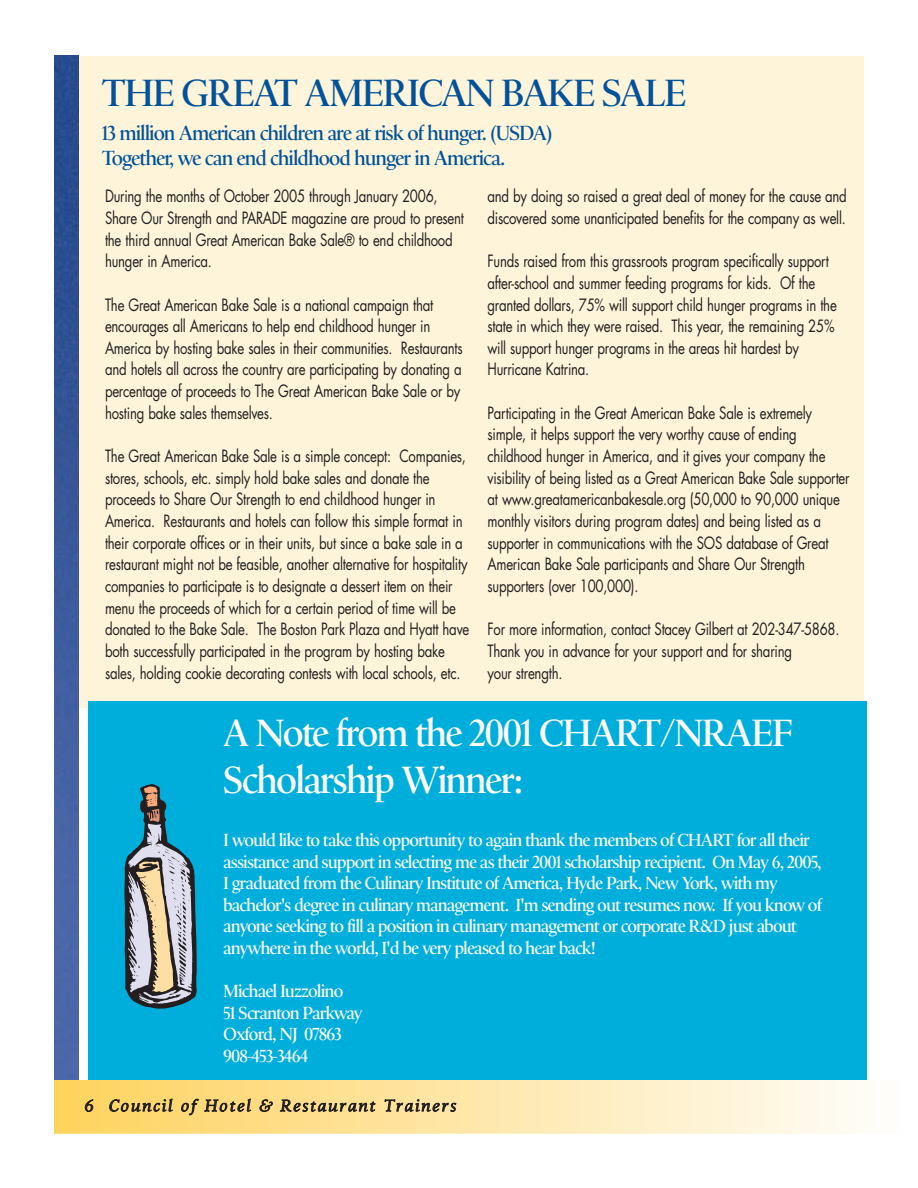
<style>
.page{position:relative;width:918px;height:1188px;background:#fff}
.page>*{position:absolute;margin:0;border:0;box-sizing:border-box;transform-origin:0 0}
.t1{font:600 39px/46.8px "Nicholas";letter-spacing:-.015em;color:#fff}
.t2{font:600 39px "Nicholas";letter-spacing:-.015em;color:#01529a}
.t3{font:600 21px/25.2px "Nicholas";letter-spacing:-.015em;color:#01529a}
.t4{font:600 18px/21.6px "Nicholas";letter-spacing:-.015em;color:#fff}
.t5{font:16.5px/21.6px "Futura";letter-spacing:-.02em;color:#231f20;scale:.8 1}
.t6{font:italic 16.5px "Nicholas";letter-spacing:.14em;color:#231f20;scale:1.1 1}
</style>
<div class="page">
<div style="left:54px;top:56px;width:810px;height:652px;background:#fef4d9"></div>
<div style="left:88px;top:701px;width:779px;height:433px;background:#00aedc"></div>
<svg style="left:125px;top:784px;width:72px;height:225px"></svg>
<img style="left:54px;top:56px;width:24px;height:1024px">
<svg style="left:54px;top:1080px;width:813px;height:54px"></svg>
<h1 class="t2" style="left:102px;top:77px;width:586px">THE GREAT AMERICAN BAKE SALE</h1>
<p class="t3" style="left:102px;top:122px;width:452px">13 million American children are at risk of hunger. (USDA)<br>Together, we can end childhood hunger in America.</p>
<p class="t5" style="left:105px;top:187px;width:450px">During the months of October 2005 through January 2006, Share Our Strength and PARADE magazine are proud to present the third annual Great American Bake Sale® to end childhood hunger in America.</p>
<p class="t5" style="left:105px;top:295px;width:449px">The Great American Bake Sale is a national campaign that encourages all Americans to help end childhood hunger in America by hosting bake sales in their communities. Restaurants and hotels all across the country are participating by donating a percentage of proceeds to The Great American Bake Sale or by hosting bake sales themselves.</p>
<p class="t5" style="left:105px;top:447px;width:457px">The Great American Bake Sale is a simple concept: Companies, stores, schools, etc. simply hold bake sales and donate the proceeds to Share Our Strength to end childhood hunger in America. Restaurants and hotels can follow this simple format in their corporate offices or in their units, but since a bake sale in a restaurant might not be feasible, another alternative for hospitality companies to participate is to designate a dessert item on their menu the proceeds of which for a certain period of time will be donated to the Bake Sale. The Boston Park Plaza and Hyatt have both successfully participated in the program by hosting bake sales, holding cookie decorating contests with local schools, etc.</p>
<p class="t5" style="left:488px;top:187px;width:451px">and by doing so raised a great deal of money for the cause and discovered some unanticipated benefits for the company as well.</p>
<p class="t5" style="left:488px;top:252px;width:438px">Funds raised from this grassroots program specifically support after-school and summer feeding programs for kids. Of the granted dollars, 75% will support child hunger programs in the state in which they were raised. This year, the remaining 25% will support hunger programs in the areas hit hardest by Hurricane Katrina.</p>
<p class="t5" style="left:488px;top:403px;width:454px">Participating in the Great American Bake Sale is extremely simple, it helps support the very worthy cause of ending childhood hunger in America, and it gives your company the visibility of being listed as a Great American Bake Sale supporter at www.greatamericanbakesale.org (50,000 to 90,000 unique monthly visitors during program dates) and being listed as a supporter in communications with the SOS database of Great American Bake Sale participants and Share Our Strength supporters (over 100,000).</p>
<p class="t5" style="left:488px;top:620px;width:442px">For more information, contact Stacey Gilbert at 202-347-5868.<br>Thank you in advance for your support and for sharing<br>your strength.</p>
<h1 class="t1" style="left:224px;top:713px;width:571px">A Note from the 2001 CHART/NRAEF<br>Scholarship Winner:</h1>
<p class="t4" style="left:223px;top:831px;width:600px">I would like to take this opportunity to again thank the members of CHART for all their assistance and support in selecting me as their 2001 scholarship recipient. On May 6, 2005, I graduated from the Culinary Institute of America, Hyde Park, New York, with my bachelor's degree in culinary management. I'm sending out resumes now. If you know of anyone seeking to fill a position in culinary management or corporate R&amp;D just about anywhere in the world, I'd be very pleased to hear back!</p>
<p class="t4" style="left:223px;top:982px;width:140px">Michael Iuzzolino<br>51 Scranton Parkway<br>Oxford, NJ 07863<br>908-453-3464</p>
<p class="t6" style="left:85px;top:1100px;width:339px">6 Council of Hotel &amp; Restaurant Trainers</p>
</div>
